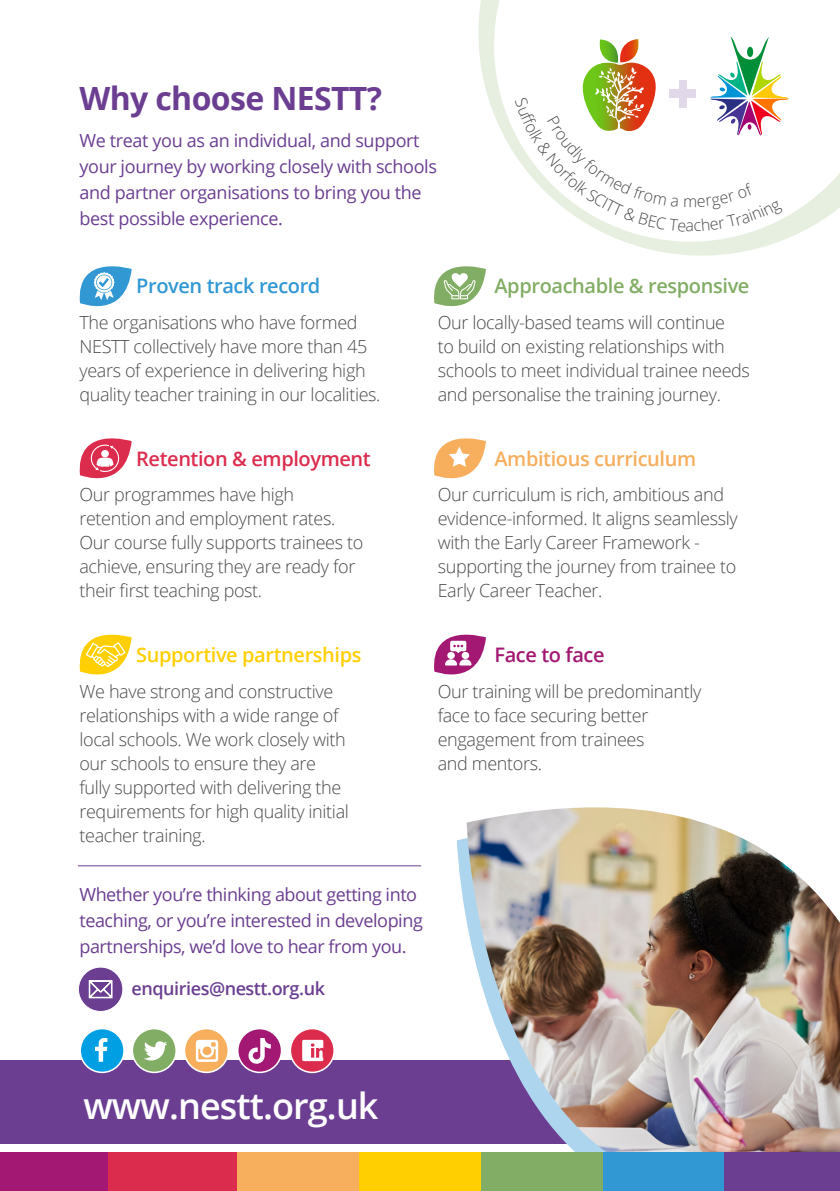
<style>
.page{position:relative;width:840px;height:1191px;background:#fff}
.page>*{position:absolute;margin:0;border:0;box-sizing:border-box;transform-origin:0 0}
.t1{font:600 36px "Open Sans";letter-spacing:-.025em;color:#fff}
.t2{font:700 32px "Open Sans";letter-spacing:-.02em;color:#6b3e91}
.t3{font:600 20px "Open Sans";letter-spacing:-.02em;color:#82ad64}
.t4{font:600 20px "Open Sans";letter-spacing:-.02em;color:#ffcf02}
.t5{font:600 20px "Open Sans";letter-spacing:-.02em;color:#dc2c4d}
.t6{font:600 20px "Open Sans";letter-spacing:-.02em;color:#f7ae5d}
.t7{font:600 20px "Open Sans";letter-spacing:-.02em;color:#3198d4}
.t8{font:600 20px "Open Sans";letter-spacing:-.02em;color:#a21872}
.t9{font:300 18px/24px "Open Sans";letter-spacing:-.02em;color:#4a4a49}
.t10{font:18px/26px "Open Sans";letter-spacing:-.02em;color:#6b3e91}
.t11{font:600 18px "Open Sans";letter-spacing:-.025em;color:#6b3e91}
</style>
<div class="page">
<div style="left:0;top:1060px;width:641px;height:84px;background:#6b3e91"></div>
<img style="left:466px;top:807px;width:373px;height:345px">
<svg style="left:478px;top:0;width:361px;height:256px"></svg>
<div style="left:237px;top:1152px;width:122px;height:39px;background:#f7ae5d"></div>
<div style="left:359px;top:1152px;width:121px;height:39px;background:#ffcf02"></div>
<div style="left:480px;top:1152px;width:122px;height:39px;background:#82ad64"></div>
<div style="left:602px;top:1152px;width:122px;height:39px;background:#3198d4"></div>
<div style="left:0;top:1152px;width:108px;height:39px;background:#a21872"></div>
<div style="left:724px;top:1152px;width:115px;height:39px;background:#6b3e91"></div>
<div style="left:108px;top:1152px;width:129px;height:39px;background:#dc2c4d"></div>
<div style="left:78px;top:967px;width:45px;height:44px;background:#6b3e91;border-radius:50%"></div>
<div style="left:78px;top:966px;width:45px;height:46px;border:1px solid #fff;border-radius:50%"></div>
<svg style="left:89px;top:980px;width:23px;height:18px"></svg>
<div style="left:80px;top:1028px;width:44px;height:44px;background:#009fe3;border-radius:50%"></div>
<div style="left:79px;top:1027px;width:46px;height:46px;border:2px solid #fff;border-radius:50%"></div>
<div style="left:132px;top:1028px;width:44px;height:44px;background:#82ad64;border-radius:50%"></div>
<div style="left:131px;top:1027px;width:46px;height:46px;border:2px solid #fff;border-radius:50%"></div>
<div style="left:184px;top:1028px;width:44px;height:44px;background:#f7ae5d;border-radius:50%"></div>
<div style="left:183px;top:1027px;width:46px;height:46px;border:2px solid #fff;border-radius:50%"></div>
<div style="left:237px;top:1028px;width:44px;height:44px;background:#a21872;border-radius:50%"></div>
<div style="left:237px;top:1027px;width:45px;height:46px;border:2px solid #fff;border-radius:50%"></div>
<div style="left:290px;top:1028px;width:44px;height:44px;background:#dc2c4d;border-radius:50%"></div>
<div style="left:289px;top:1027px;width:46px;height:46px;border:2px solid #fff;border-radius:50%"></div>
<svg style="left:95px;top:1038px;width:12px;height:23px"></svg>
<svg style="left:144px;top:1041px;width:23px;height:19px"></svg>
<svg style="left:196px;top:1039px;width:22px;height:23px"></svg>
<svg style="left:248px;top:1038px;width:23px;height:25px"></svg>
<div style="left:302px;top:1039px;width:21px;height:22px;background:#fff;border-radius:2px"></div>
<svg style="left:311px;top:1043px;width:13px;height:14px"></svg>
<svg style="left:79px;top:266px;width:53px;height:41px"></svg>
<svg style="left:79px;top:438px;width:53px;height:41px"></svg>
<div style="left:101px;top:450px;width:8px;height:7px;background:#fff;border-radius:50%"></div>
<svg style="left:79px;top:634px;width:53px;height:41px"></svg>
<svg style="left:434px;top:252px;width:51px;height:55px"></svg>
<svg style="left:434px;top:438px;width:51px;height:41px"></svg>
<svg style="left:434px;top:634px;width:51px;height:41px"></svg>
<div style="left:447px;top:652px;width:7px;height:7px;background:#fff;border-radius:50%"></div>
<div style="left:461px;top:652px;width:8px;height:7px;background:#fff;border-radius:50%"></div>
<hr style="left:78px;top:865px;width:343px;height:1px;background:#6b3e91">
<svg style="left:514px;top:37px;width:274px;height:194px"></svg>
<p class="t2" style="left:79px;top:75px;width:304px">Why choose NESTT?</p>
<p class="t10" style="left:79px;top:127px;width:359px">We treat you as an individual, and support your journey by working closely with schools and partner organisations to bring you the best possible experience.</p>
<p class="t7" style="left:136px;top:272px;width:186px">Proven track record</p>
<p class="t9" style="left:79px;top:310px;width:302px">The organisations who have formed NESTT collectively have more than 45 years of experience in delivering high quality teacher training in our localities.</p>
<p class="t3" style="left:494px;top:272px;width:256px">Approachable &amp; responsive</p>
<p class="t9" style="left:437px;top:310px;width:313px">Our locally-based teams will continue<br>to build on existing relationships with schools to meet individual trainee needs and personalise the training journey.</p>
<p class="t5" style="left:136px;top:445px;width:236px">Retention &amp; employment</p>
<p class="t9" style="left:79px;top:482px;width:285px">Our programmes have high retention and employment rates.<br>Our course fully supports trainees to achieve, ensuring they are ready for their first teaching post.</p>
<p class="t6" style="left:494px;top:445px;width:203px">Ambitious curriculum</p>
<p class="t9" style="left:437px;top:482px;width:301px">Our curriculum is rich, ambitious and evidence-informed. It aligns seamlessly with the Early Career Framework - supporting the journey from trainee to Early Career Teacher.</p>
<p class="t4" style="left:136px;top:641px;width:227px">Supportive partnerships</p>
<p class="t9" style="left:79px;top:678px;width:271px">We have strong and constructive relationships with a wide range of local schools. We work closely with our schools to ensure they are fully supported with delivering the requirements for high quality initial teacher training.</p>
<p class="t8" style="left:494px;top:641px;width:112px">Face to face</p>
<p class="t9" style="left:437px;top:678px;width:265px">Our training will be predominantly face to face securing better engagement from trainees<br>and mentors.</p>
<p class="t10" style="left:79px;top:881px;width:345px">Whether you’re thinking about getting into teaching, or you’re interested in developing partnerships, we’d love to hear from you.</p>
<p class="t11" style="left:131px;top:975px;width:195px">enquiries@nestt.org.uk</p>
<p class="t1" style="left:83px;top:1081px;width:296px">www.nestt.org.uk</p>
</div>
